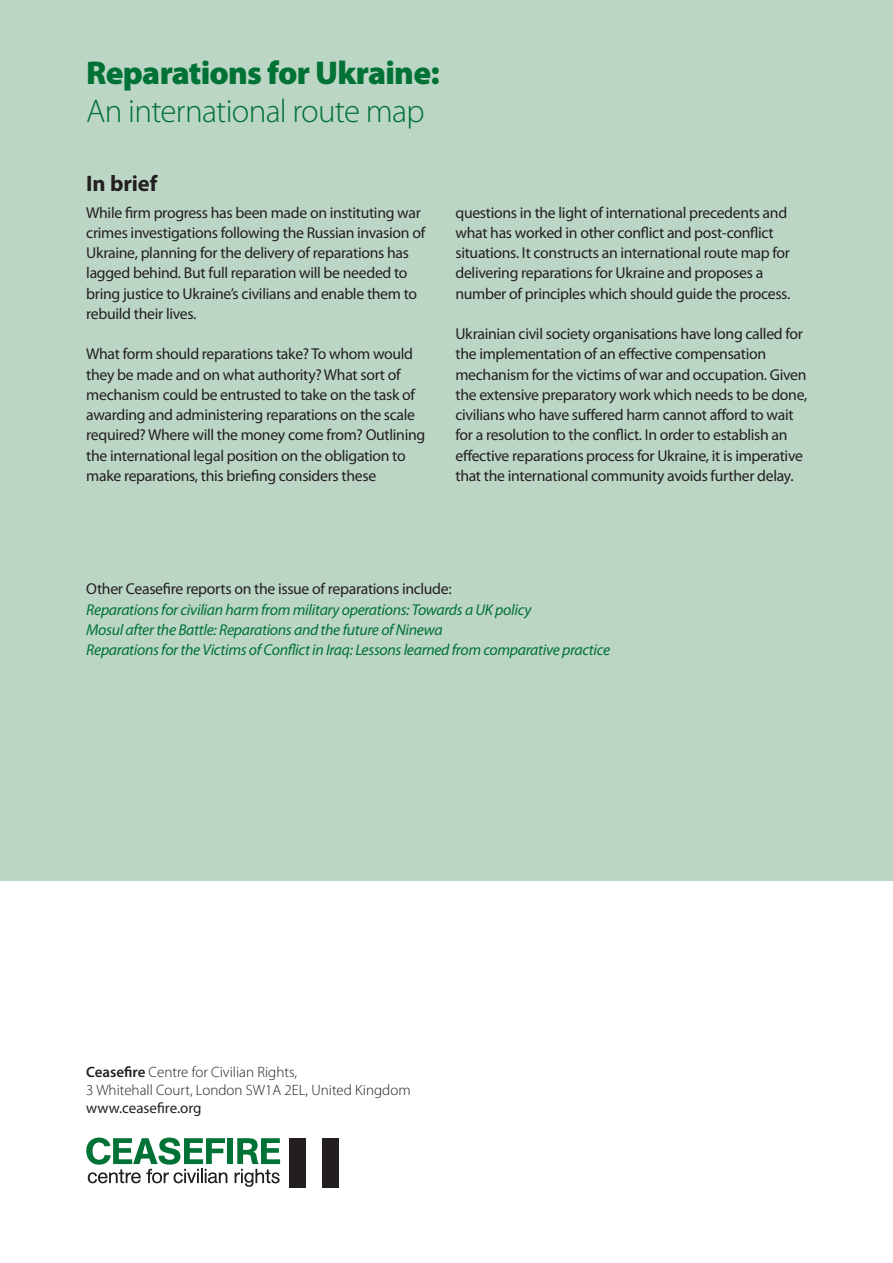
<style>
.page{position:relative;width:893px;height:1263px;background:#fff}
.page>*{position:absolute;margin:0;border:0;box-sizing:border-box;transform-origin:0 0}
.t1{font:300 33px "Myriad Pro";letter-spacing:-.02em;color:#007236}
.t2{font:900 33px "Myriad Pro";letter-spacing:-.02em;color:#007236}
.t3{font:700 22.5px "Myriad Pro";letter-spacing:-.005em;color:#231f20}
.t4{font:15.75px/20.2px "Myriad Pro";letter-spacing:-.02em;color:#231f20}
.t5{font:italic 15.75px/20.2px "Myriad Pro";letter-spacing:-.02em;color:#007236}
.t6{font:300 15px/18px "Myriad Pro";color:#231f20}
.t7{font:15px "Myriad Pro";color:#231f20}
.s1{font-weight:600}
</style>
<div class="page">
<div style="left:0;top:0;width:893px;height:882px;background:#bcd6c5"></div>
<div style="left:227px;top:1138px;width:6px;height:26px;background:#007236"></div>
<svg style="left:86px;top:1137px;width:141px;height:46px"></svg>
<svg style="left:235px;top:1138px;width:45px;height:49px"></svg>
<div style="left:289px;top:1138px;width:17px;height:49px;background:#231f20"></div>
<div style="left:322px;top:1138px;width:16px;height:49px;background:#231f20"></div>
<h1 class="t2" style="left:86px;top:61px;width:355px">Reparations for Ukraine:</h1>
<h1 class="t1" style="left:86px;top:98px;width:340px">An international route map</h1>
<h2 class="t3" style="left:86px;top:175px;width:73px">In brief</h2>
<p class="t4" style="left:86px;top:203px;width:340px">While firm progress has been made on instituting war crimes investigations following the Russian invasion of Ukraine, planning for the delivery of reparations has lagged behind. But full reparation will be needed to bring justice to Ukraine’s civilians and enable them to rebuild their lives.</p>
<p class="t4" style="left:86px;top:345px;width:341px">What form should reparations take? To whom would they be made and on what authority? What sort of mechanism could be entrusted to take on the task of awarding and administering reparations on the scale required? Where will the money come from? Outlining the international legal position on the obligation to make reparations, this briefing considers these</p>
<p class="t4" style="left:455px;top:203px;width:336px">questions in the light of international precedents and what has worked in other conflict and post-conflict situations. It constructs an international route map for delivering reparations for Ukraine and proposes a number of principles which should guide the process.</p>
<p class="t4" style="left:455px;top:325px;width:353px">Ukrainian civil society organisations have long called for the implementation of an effective compensation mechanism for the victims of war and occupation. Given the extensive preparatory work which needs to be done, civilians who have suffered harm cannot afford to wait for a resolution to the conflict. In order to establish an effective reparations process for Ukraine, it is imperative that the international community avoids further delay.</p>
<p class="t4" style="left:86px;top:580px;width:367px">Other Ceasefire reports on the issue of reparations include:</p>
<p class="t5" style="left:86px;top:600px;width:525px">Reparations for civilian harm from military operations: Towards a UK policy<br>Mosul after the Battle: Reparations and the future ofNinewa<br>Reparations for the Victims of Conflict in Iraq: Lessons learned from comparative practice</p>
<p class="t6" style="left:86px;top:1064px;width:326px"><span class="s1">Ceasefire</span> Centre for Civilian Rights,<br>3 Whitehall Court, London SW1A 2EL, United Kingdom</p>
<p class="t7" style="left:86px;top:1102px;width:117px">www.ceasefire.org</p>
</div>
